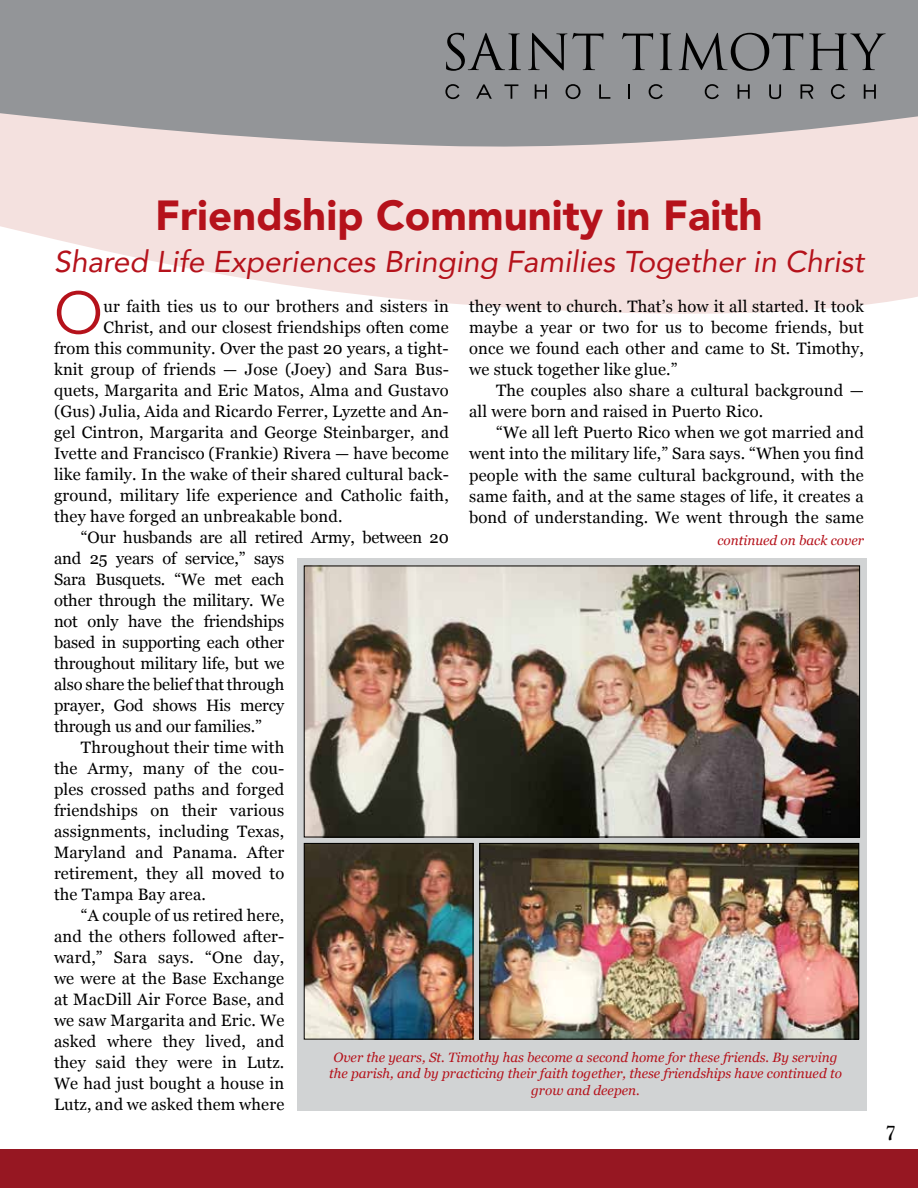
<style>
.page{position:relative;width:918px;height:1188px;background:#fff}
.page>*{position:absolute;margin:0;border:0;box-sizing:border-box;transform-origin:0 0}
.t1{font:58.8px "Avenir";color:#b5121b}
.t2{font:900 42px "Avenir";color:#b5121b}
.t3{font:italic 30px "Avenir";color:#b5121b}
.t4{font:700 21px "Goudy Old Style T";color:#000}
.t5{font:16.5px/21px "Georgia";letter-spacing:.01em;color:#000;text-align:justify}
.t6{font:16.5px "Georgia";letter-spacing:-.01em;color:#000}
.t7{font:italic 13.5px/16.5px "Georgia";color:#b5121b;text-align:center}
</style>
<div class="page">
<svg style="left:0;top:153px;width:918px;height:161px;background:#f5e5e3"></svg>
<svg style="left:0;top:0;width:918px;height:153px;background:#9f9fa1"></svg>
<svg style="left:446px;top:33px;width:75px;height:38px;background:#717275"></svg>
<svg style="left:528px;top:33px;width:75px;height:37px;background:#737477"></svg>
<svg style="left:622px;top:33px;width:31px;height:37px"></svg>
<svg style="left:660px;top:33px;width:12px;height:37px"></svg>
<svg style="left:679px;top:33px;width:124px;height:38px;background:#737476"></svg>
<svg style="left:809px;top:33px;width:77px;height:37px;background:#737577"></svg>
<svg style="left:445px;top:84px;width:15px;height:15px"></svg>
<svg style="left:476px;top:84px;width:16px;height:15px"></svg>
<svg style="left:504px;top:84px;width:14px;height:15px"></svg>
<svg style="left:535px;top:84px;width:12px;height:15px"></svg>
<svg style="left:566px;top:84px;width:15px;height:15px"></svg>
<svg style="left:599px;top:84px;width:11px;height:15px"></svg>
<svg style="left:628px;top:84px;width:2px;height:15px"></svg>
<svg style="left:649px;top:84px;width:14px;height:15px"></svg>
<svg style="left:705px;top:84px;width:14px;height:15px"></svg>
<svg style="left:738px;top:84px;width:12px;height:15px"></svg>
<svg style="left:769px;top:84px;width:12px;height:15px"></svg>
<svg style="left:801px;top:84px;width:12px;height:15px"></svg>
<svg style="left:831px;top:84px;width:14px;height:15px"></svg>
<svg style="left:864px;top:84px;width:12px;height:15px"></svg>
<div style="left:0;top:1149px;width:918px;height:39px;background:#961722"></div>
<div style="left:298px;top:559px;width:569px;height:552px;background:#d1d3d4"></div>
<img style="left:306px;top:568px;width:552px;height:267px">
<div style="left:304px;top:566px;width:556px;height:271px;border:1px solid #000"></div>
<img style="left:481px;top:845px;width:376px;height:193px">
<div style="left:479px;top:843px;width:380px;height:197px;border:1px solid #000"></div>
<img style="left:306px;top:845px;width:165px;height:193px">
<div style="left:304px;top:843px;width:169px;height:197px;border:1px solid #000"></div>
<h2 class="t2" style="left:155px;top:180px;width:609px">Friendship Community in Faith</h2>
<h3 class="t3" style="left:54px;top:243px;width:812px">Shared Life Experiences Bringing Families Together in Christ</h3>
<h1 class="t1" style="left:54px;top:278px;width:50px">O</h1>
<p class="t5" style="left:104px;top:295px;width:347px">ur faith ties us to our brothers and sisters in</p>
<p class="t5" style="left:469px;top:296px;width:396px">they went to church. That’s how it all started. It took maybe a year or two for us to become friends, but once we found each other and came to St. Timothy, we stuck together like glue.”</p>
<p class="t5" style="left:469px;top:380px;width:396px;text-indent:27px">The couples also share a cultural background — all were born and raised in Puerto Rico.</p>
<p class="t5" style="left:469px;top:422px;width:396px;text-indent:27px">“We all left Puerto Rico when we got married and went into the military life,” Sara says. “When you find people with the same cultural background, with the same faith, and at the same stages of life, it creates a bond of understanding. We went through the same</p>
<p class="t5" style="left:104px;top:316px;width:347px">Christ, and our closest friendships often come</p>
<p class="t5" style="left:54px;top:337px;width:396px">from this community. Over the past 20 years, a tight-</p>
<p class="t5" style="left:54px;top:358px;width:396px">knit group of friends — Jose (Joey) and Sara Bus-</p>
<p class="t5" style="left:54px;top:379px;width:396px">quets, Margarita and Eric Matos, Alma and Gustavo</p>
<p class="t5" style="left:54px;top:400px;width:396px">(Gus) Julia, Aida and Ricardo Ferrer, Lyzette and An-</p>
<p class="t5" style="left:54px;top:421px;width:396px">gel Cintron, Margarita and George Steinbarger, and</p>
<p class="t5" style="left:54px;top:442px;width:396px">Ivette and Francisco (Frankie) Rivera — have become</p>
<p class="t5" style="left:54px;top:463px;width:396px">like family. In the wake of their shared cultural back-</p>
<p class="t5" style="left:54px;top:484px;width:396px">ground, military life experience and Catholic faith,</p>
<p class="t5" style="left:54px;top:505px;width:290px">they have forged an unbreakable bond.</p>
<p class="t6" style="left:81px;top:526px;width:369px">“Our husbands are all retired Army, between 20</p>
<p class="t6" style="left:54px;top:547px;width:232px">and 25 years of service,” says</p>
<p class="t6" style="left:54px;top:568px;width:232px">Sara Busquets. “We met each</p>
<p class="t6" style="left:54px;top:589px;width:232px">other through the military. We</p>
<p class="t6" style="left:54px;top:610px;width:232px">not only have the friendships</p>
<p class="t6" style="left:54px;top:631px;width:232px">based in supporting each other</p>
<p class="t6" style="left:54px;top:652px;width:232px">throughout military life, but we</p>
<p class="t6" style="left:54px;top:673px;width:232px">also share the belief that through</p>
<p class="t6" style="left:54px;top:694px;width:232px">prayer, God shows His mercy</p>
<p class="t6" style="left:54px;top:715px;width:209px">through us and our families.”</p>
<p class="t5" style="left:81px;top:737px;width:205px">Throughout their time with</p>
<p class="t5" style="left:54px;top:758px;width:232px">the Army, many of the cou-</p>
<p class="t5" style="left:54px;top:779px;width:232px">ples crossed paths and forged</p>
<p class="t5" style="left:54px;top:800px;width:232px">friendships on their various</p>
<p class="t5" style="left:54px;top:821px;width:232px">assignments, including Texas,</p>
<p class="t5" style="left:54px;top:842px;width:232px">Maryland and Panama. After</p>
<p class="t5" style="left:54px;top:863px;width:232px">retirement, they all moved to</p>
<p class="t5" style="left:54px;top:884px;width:154px">the Tampa Bay area.</p>
<p class="t5" style="left:81px;top:905px;width:205px">“A couple of us retired here,</p>
<p class="t5" style="left:54px;top:926px;width:232px">and the others followed after-</p>
<p class="t5" style="left:54px;top:947px;width:232px">ward,” Sara says. “One day,</p>
<p class="t5" style="left:54px;top:968px;width:232px">we were at the Base Exchange</p>
<p class="t5" style="left:54px;top:989px;width:232px">at MacDill Air Force Base, and</p>
<p class="t5" style="left:54px;top:1010px;width:232px">we saw Margarita and Eric. We</p>
<p class="t5" style="left:54px;top:1031px;width:232px">asked where they lived, and</p>
<p class="t5" style="left:54px;top:1052px;width:232px">they said they were in Lutz.</p>
<p class="t5" style="left:54px;top:1073px;width:232px">We had just bought a house in</p>
<p class="t5" style="left:54px;top:1094px;width:232px">Lutz, and we asked them where</p>
<p class="t7" style="left:717px;top:531px;width:148px">continued on back cover</p>
<p class="t7" style="left:329px;top:1049px;width:514px">Over the years, St. Timothy has become a second home for these friends. By serving the parish, and by practicing their faith together, these friendships have continued to grow and deepen.</p>
<p class="t4" style="left:886px;top:1121px;width:12px">7</p>
</div>
